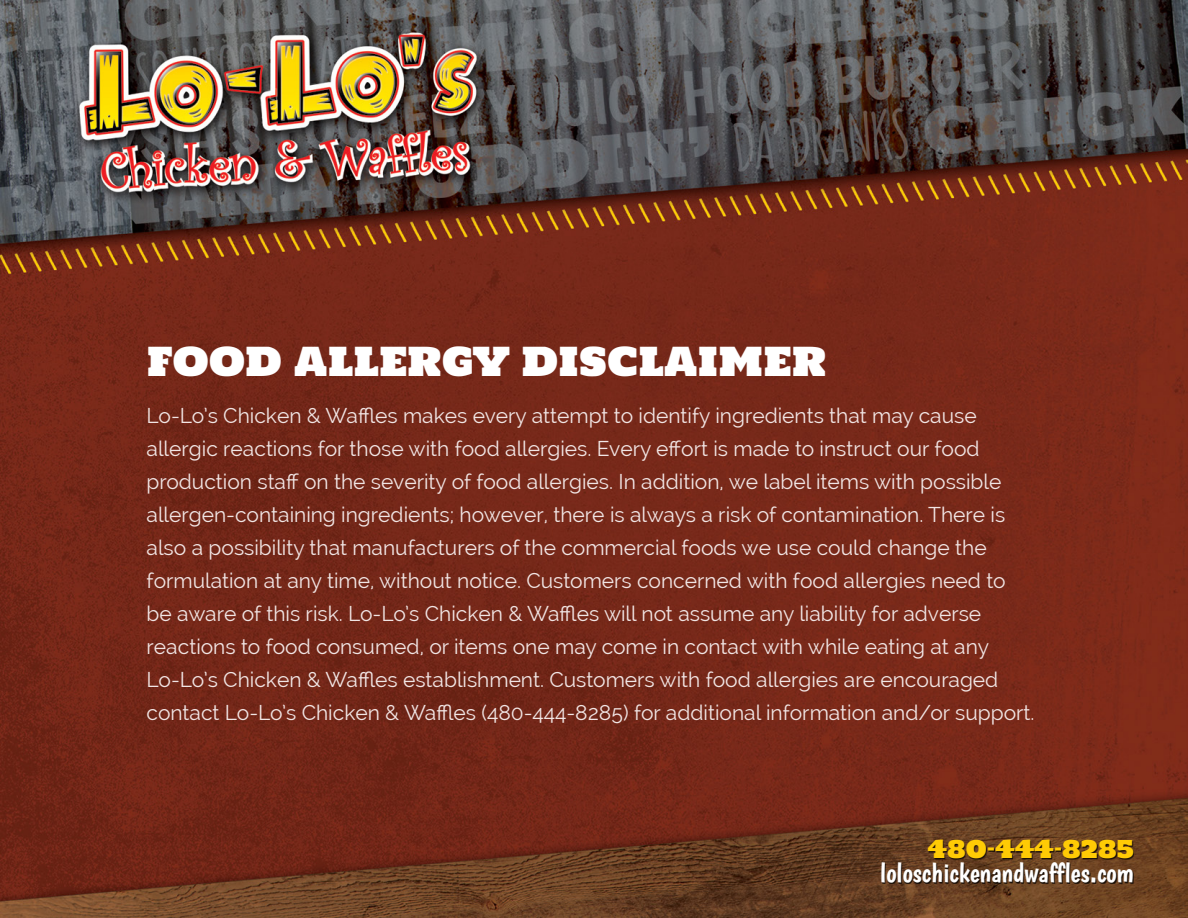
<style>
.page{position:relative;width:1188px;height:918px;background:#fff}
.page>*{position:absolute;margin:0;border:0;box-sizing:border-box;transform-origin:0 0}
.t1{font:39px "Holtwood One SC";letter-spacing:-.005em;color:#fff}
.t2{font:27px "Boogaloo";color:#fff}
.t3{font:24px "Holtwood One SC";color:#ffcb05}
.t4{font:21px/33px "Raleway";color:#f1e5e4}
</style>
<div class="page">
<img style="left:0;top:0;width:1188px;height:918px">
<div style="left:883px;top:841px;width:251px;height:43px;background:#000;opacity:.75"></div>
<h1 class="t1" style="left:147px;top:340px;width:681px">FOOD ALLERGY DISCLAIMER</h1>
<p class="t4" style="left:147px;top:399px;width:889px">Lo-Lo’s Chicken &amp; Waffles makes every attempt to identify ingredients that may cause allergic reactions for those with food allergies. Every effort is made to instruct our food production staff on the severity of food allergies. In addition, we label items with possible allergen-containing ingredients; however, there is always a risk of contamination. There is also a possibility that manufacturers of the commercial foods we use could change the formulation at any time, without notice. Customers concerned with food allergies need to be aware of this risk. Lo-Lo’s Chicken &amp; Waffles will not assume any liability for adverse reactions to food consumed, or items one may come in contact with while eating at any Lo-Lo’s Chicken &amp; Waffles establishment. Customers with food allergies are encouraged contact Lo-Lo’s Chicken &amp; Waffles (480-444-8285) for additional information and/or support.</p>
<p class="t3" style="left:928px;top:836px;width:208px">480-444-8285</p>
<p class="t2" style="left:880px;top:857px;width:256px">loloschickenandwaffles.com</p>
</div>
